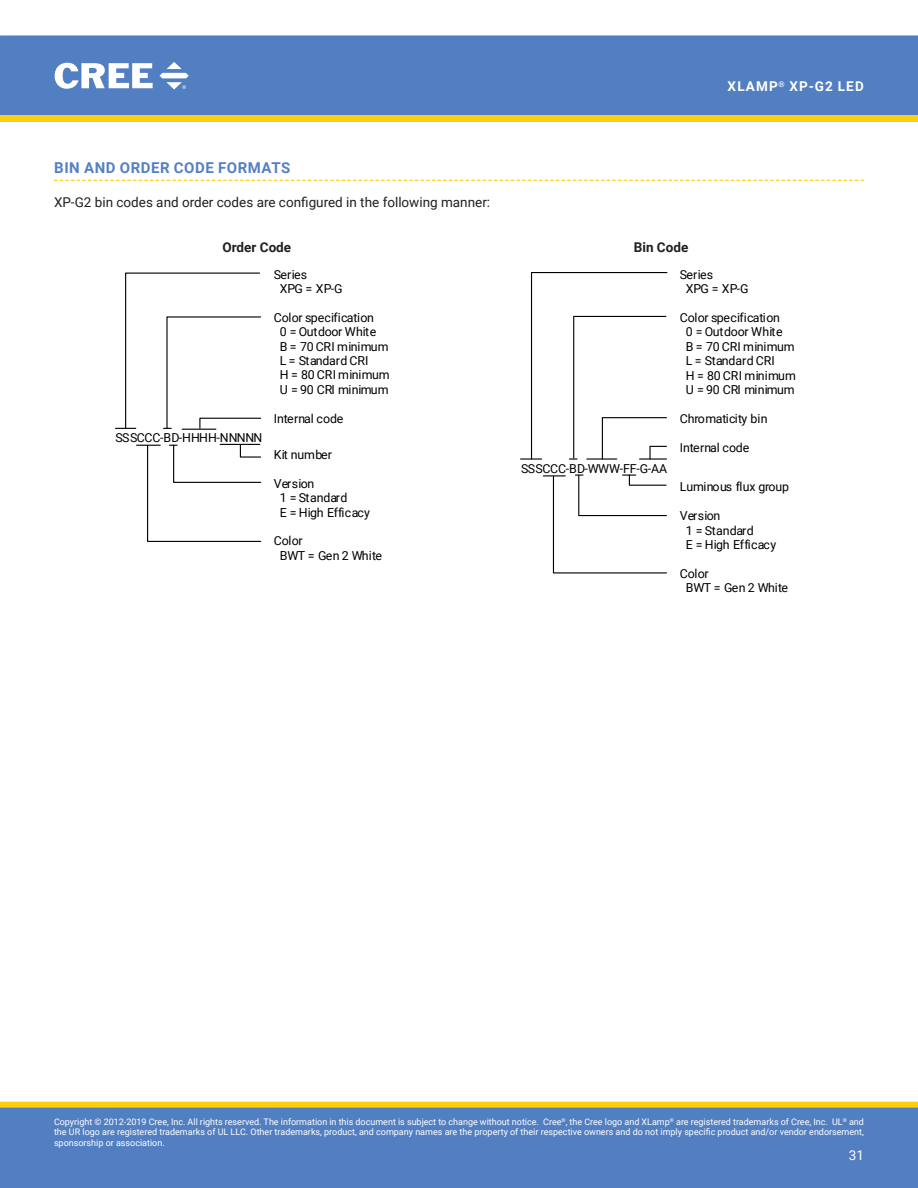
<style>
.page{position:relative;width:918px;height:1188px;background:#fff}
.page>*{position:absolute;margin:0;border:0;box-sizing:border-box;transform-origin:0 0}
.Section_heading_with{font:700 15px "Roboto";letter-spacing:.035em;color:#5580c3}
.t1{font:13.5px "Roboto";color:#231f20}
.t2{font:700 13.5px "Roboto";color:#231f20}
.t3{font:700 13.5px "Roboto";letter-spacing:.085em;color:#fff}
.t4{font:13.5px "Roboto";color:#fff}
.t5{font:12.45px "Roboto";letter-spacing:-.015em;color:#000}
.t6{font:12.3px/14.4px "Roboto";letter-spacing:-.005em;color:#000}
.t7{font:9px/10.8px "Roboto";color:#fff;text-align:justify}
</style>
<div class="page">
<div style="left:1px;top:36px;width:916px;height:78px;background:#527fc1"></div>
<div style="left:0;top:35px;width:918px;height:80px;border:1px solid #527fc1"></div>
<svg style="left:55px;top:63px;width:98px;height:26px"></svg>
<svg style="left:159px;top:62px;width:30px;height:28px"></svg>
<div style="left:1px;top:1102px;width:916px;height:6px;background:#fcce0b"></div>
<div style="left:0;top:1102px;width:918px;height:6px;border:1px solid #fcce0b"></div>
<div style="left:0;top:1108px;width:918px;height:80px;background:#527fc1"></div>
<svg style="left:0;top:115px;width:918px;height:7px;background:#fbce0d"></svg>
<svg style="left:54px;top:180px;width:810px;height:1px"></svg>
<hr style="left:182px;top:429px;width:34px;height:1px;background:#000">
<svg style="left:116px;top:272px;width:146px;height:157px"></svg>
<svg style="left:137px;top:444px;width:125px;height:98px"></svg>
<hr style="left:521px;top:458px;width:21px;height:2px;background:#000">
<svg style="left:543px;top:474px;width:124px;height:100px"></svg>
<svg style="left:530px;top:272px;width:138px;height:188px"></svg>
<p class="Section_heading_with" style="left:54px;top:157px;width:238px">BIN AND ORDER CODE FORMATS</p>
<p class="t1" style="left:54px;top:192px;width:438px">XP-G2 bin codes and order codes are configured in the following manner:</p>
<p class="t2" style="left:223px;top:238px;width:70px">Order Code</p>
<p class="t2" style="left:634px;top:238px;width:56px">Bin Code</p>
<h2 class="t3" style="left:728px;top:77px;width:138px">XLAMP<sup>®</sup> XP-G2 LED</h2>
<p class="t6" style="left:115px;top:430px;width:148px">SSSCCC-BD-HHHH-NNNNN</p>
<p class="t5" style="left:274px;top:265px;width:35px">Series</p>
<p class="t6" style="left:280px;top:281px;width:64px">XPG = XP-G</p>
<p class="t5" style="left:274px;top:309px;width:102px">Color specification</p>
<p class="t6" style="left:280px;top:324px;width:111px">0 = Outdoor White<br>B = 70 CRI minimum<br>L = Standard CRI<br>H = 80 CRI minimum</p>
<p class="t5" style="left:280px;top:381px;width:110px">U = 90 CRI minimum</p>
<p class="t6" style="left:274px;top:411px;width:71px">Internal code</p>
<p class="t6" style="left:274px;top:447px;width:60px">Kit number</p>
<p class="t6" style="left:280px;top:476px;width:69px;text-indent:-6px">Version<br>1 = Standard</p>
<p class="t5" style="left:280px;top:503px;width:92px">E = High Efficacy</p>
<p class="t6" style="left:274px;top:533px;width:30px">Color</p>
<p class="t5" style="left:280px;top:547px;width:104px">BWT = Gen 2 White</p>
<p class="t6" style="left:521px;top:460px;width:148px">SSSCCC-BD-WWW-FF-G-AA</p>
<p class="t5" style="left:680px;top:266px;width:35px">Series</p>
<p class="t6" style="left:686px;top:281px;width:64px">XPG = XP-G</p>
<p class="t5" style="left:680px;top:309px;width:102px">Color specification</p>
<p class="t6" style="left:686px;top:324px;width:112px">0 = Outdoor White<br>B = 70 CRI minimum<br>L = Standard CRI<br>H = 80 CRI minimum<br>U = 90 CRI minimum</p>
<p class="t6" style="left:680px;top:411px;width:89px">Chromaticity bin</p>
<p class="t6" style="left:680px;top:440px;width:71px">Internal code</p>
<p class="t6" style="left:680px;top:479px;width:111px">Luminous flux group</p>
<p class="t6" style="left:680px;top:508px;width:42px">Version</p>
<p class="t5" style="left:686px;top:521px;width:70px">1 = Standard</p>
<p class="t6" style="left:686px;top:537px;width:92px">E = High Efficacy</p>
<p class="t5" style="left:680px;top:565px;width:30px">Color</p>
<p class="t6" style="left:686px;top:580px;width:104px">BWT = Gen 2 White</p>
<p class="t7" style="left:54px;top:1116px;width:812px">Copyright © 2012-2019 Cree, Inc. All rights reserved. The information in this document is subject to change without notice. Cree<sup>®</sup>, the Cree logo and XLamp<sup>®</sup> are registered trademarks of Cree, Inc. UL<sup>®</sup> and the UR logo are registered trademarks of UL LLC. Other trademarks, product, and company names are the property of their respective owners and do not imply specific product and/or vendor endorsement, sponsorship or association.</p>
<h2 class="t4" style="left:849px;top:1145px;width:17px">31</h2>
</div>
